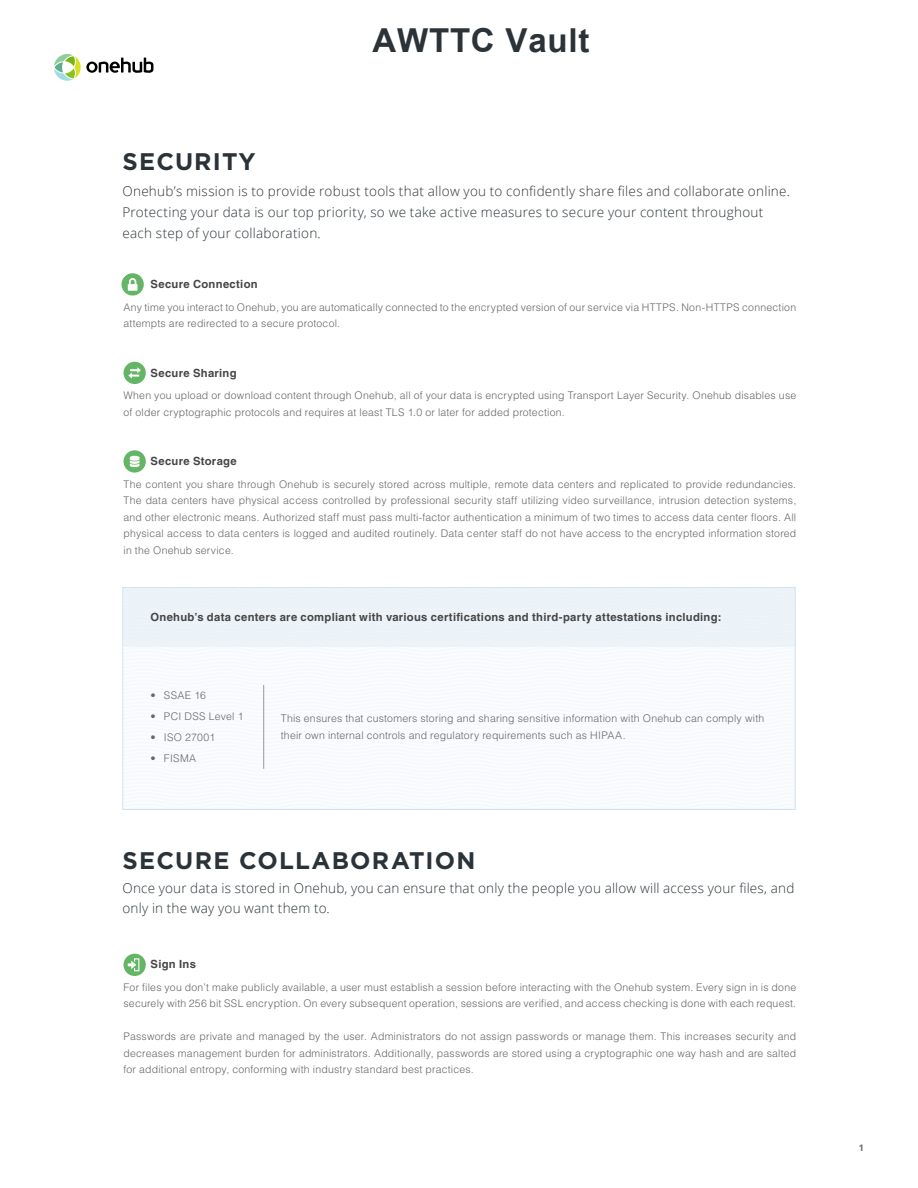
<style>
.page{position:relative;width:918px;height:1188px;background:#fff}
.page>*{position:absolute;margin:0;border:0;box-sizing:border-box;transform-origin:0 0}
.t1{font:700 33px "Arial";letter-spacing:.025em;color:#2b3338}
.t2{font:700 24px "Gotham";letter-spacing:.05em;color:#2b3338}
.Paragraph_Style_2{font:300 13.5px/21px "Open Sans";letter-spacing:.02em;color:#2b3338}
.t3{font:700 11.25px "Helvetica LT Std";letter-spacing:.025em;color:#454545}
.t4{font:300 10.5px/16.5px "Helvetica LT Std";letter-spacing:.02em;color:#666}
.t5{font:700 9px "Open Sans";color:#6a6a6a}
</style>
<div class="page">
<div style="left:124px;top:450px;width:22px;height:23px;background:#65b567;border-radius:50%"></div>
<svg style="left:130px;top:456px;width:10px;height:11px"></svg>
<svg style="left:121px;top:273px;width:23px;height:23px"></svg>
<svg style="left:128px;top:278px;width:10px;height:13px"></svg>
<div style="left:124px;top:362px;width:22px;height:22px;background:#65b567;border-radius:50%"></div>
<svg style="left:128px;top:367px;width:13px;height:12px"></svg>
<svg style="left:124px;top:646px;width:670px;height:123px"></svg>
<div style="left:123px;top:588px;width:672px;height:58px;background:#ebf2f8"></div>
<hr style="left:263px;top:685px;width:1px;height:84px;background:#95999c">
<svg style="left:124px;top:954px;width:22px;height:22px"></svg>
<svg style="left:128px;top:958px;width:11px;height:13px"></svg>
<svg style="left:54px;top:54px;width:99px;height:27px"></svg>
<p class="t2" style="left:122px;top:145px;width:135px">SECURITY</p>
<h1 class="t1" style="left:372px;top:19px;width:219px">AWTTC Vault</h1>
<p class="Paragraph_Style_2" style="left:122px;top:180px;width:669px">Onehub’s mission is to provide robust tools that allow you to confidently share files and collaborate online.<br>Protecting your data is our top priority, so we take active measures to secure your content throughout each step of your collaboration.</p>
<p class="t3" style="left:151px;top:277px;width:109px">Secure Connection</p>
<p class="t4" style="left:124px;top:298px;width:674px">Any time you interact to Onehub, you are automatically connected to the encrypted version of our service via HTTPS. Non-HTTPS connection attempts are redirected to a secure protocol.</p>
<p class="t3" style="left:151px;top:366px;width:88px">Secure Sharing</p>
<p class="t4" style="left:124px;top:387px;width:674px">When you upload or download content through Onehub, all of your data is encrypted using Transport Layer Security. Onehub disables use of older cryptographic protocols and requires at least TLS 1.0 or later for added protection.</p>
<p class="t3" style="left:151px;top:454px;width:88px">Secure Storage</p>
<p class="t4" style="left:124px;top:475px;width:674px;text-align:justify">The content you share through Onehub is securely stored across multiple, remote data centers and replicated to provide redundancies.<br>The data centers have physical access controlled by professional security staff utilizing video surveillance, intrusion detection systems, and other electronic means. Authorized staff must pass multi-factor authentication a minimum of two times to access data center floors. All physical access to data centers is logged and audited routinely. Data center staff do not have access to the encrypted information stored in the Onehub service.</p>
<p class="t3" style="left:150px;top:611px;width:573px">Onehub’s data centers are compliant with various certifications and third-party attestations including:</p>
<p class="t4" style="left:150px;top:687px;width:57px">• SSAE 16</p>
<p class="t4" style="left:150px;top:708px;width:95px">• PCI DSS Level 1</p>
<p class="t4" style="left:150px;top:729px;width:66px">• ISO 27001</p>
<p class="t4" style="left:150px;top:750px;width:47px">• FISMA</p>
<p class="t4" style="left:281px;top:710px;width:485px">This ensures that customers storing and sharing sensitive information with Onehub can comply with their own internal controls and regulatory requirements such as HIPAA.</p>
<p class="t2" style="left:122px;top:845px;width:355px">SECURE COLLABORATION</p>
<p class="Paragraph_Style_2" style="left:122px;top:878px;width:674px;line-height:19.5px">Once your data is stored in Onehub, you can ensure that only the people you allow will access your files, and only in the way you want them to.</p>
<p class="t3" style="left:151px;top:958px;width:47px">Sign Ins</p>
<p class="t4" style="left:124px;top:979px;width:674px">For files you don’t make publicly available, a user must establish a session before interacting with the Onehub system. Every sign in is done securely with 256 bit SSL encryption. On every subsequent operation, sessions are verified, and access checking is done with each request.</p>
<p class="t4" style="left:124px;top:1028px;width:674px;text-align:justify">Passwords are private and managed by the user. Administrators do not assign passwords or manage them. This increases security and decreases management burden for administrators. Additionally, passwords are stored using a cryptographic one way hash and are salted for additional entropy, conforming with industry standard best practices.</p>
<p class="t5" style="left:859px;top:1141px;width:7px">1</p>
</div>
